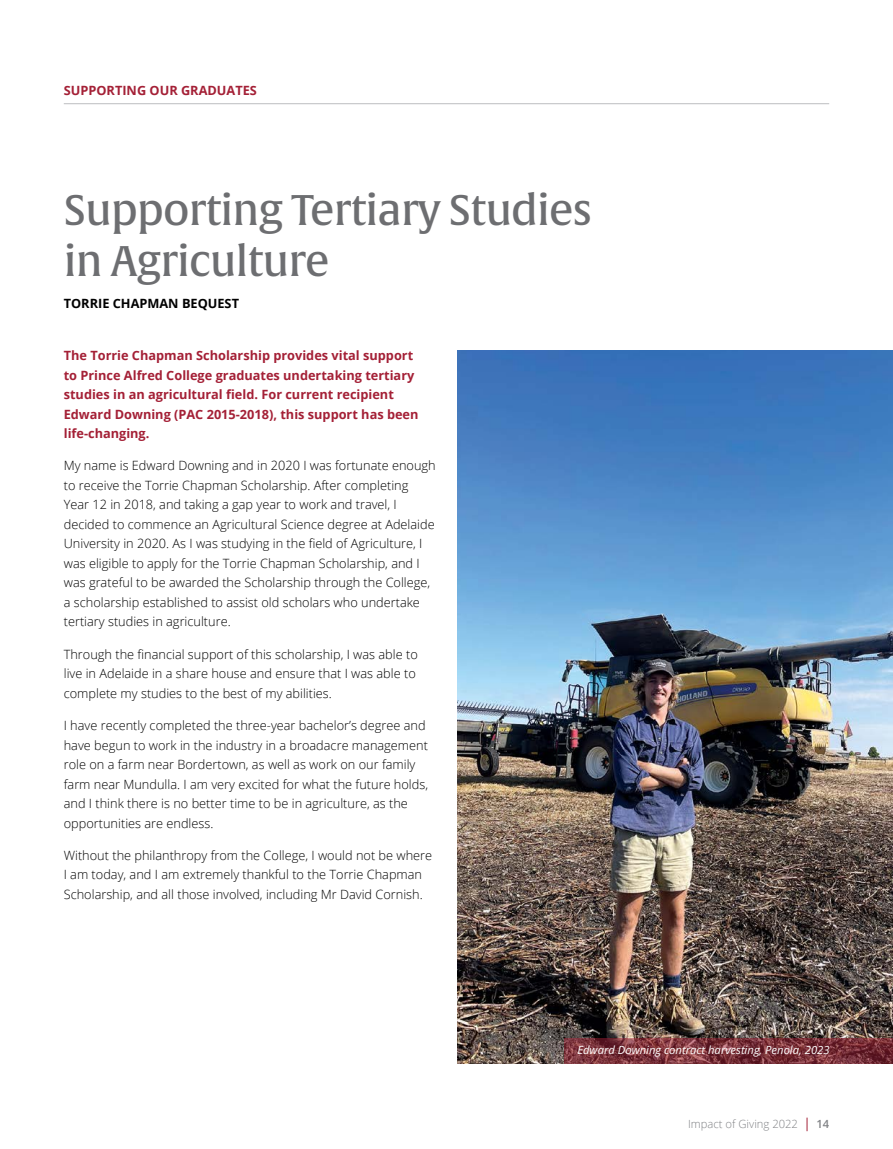
<style>
.page{position:relative;width:893px;height:1149px;background:#fff}
.page>*{position:absolute;margin:0;border:0;box-sizing:border-box;transform-origin:0 0}
.t1{font:42px/51px "Alverata Md";letter-spacing:-.02em;color:#6d6e71}
.t2{font:300 12.75px/19.5px "Open Sans";color:#000}
.t3{font:700 12.75px/19.5px "Open Sans";color:#a42036}
.t4{font:700 12.75px "Open Sans";color:#000}
.t5{font:italic 11.25px "Open Sans";color:#fff}
.t6{font:300 11.25px "Open Sans";color:#808285}
.s1{font-weight:400;font-size:13.5px;color:#a42036}
.s2{font-weight:600}
</style>
<div class="page">
<hr style="left:64px;top:103px;width:765px;height:1px;background:#bcbec0">
<img style="left:457px;top:350px;width:436px;height:713px">
<svg style="left:564px;top:1037px;width:329px;height:26px"></svg>
<p class="t3" style="left:64px;top:80px;width:195px">SUPPORTING OUR GRADUATES</p>
<h1 class="t1" style="left:64px;top:185px;width:530px">Supporting Tertiary Studies in Agriculture</h1>
<p class="t4" style="left:64px;top:294px;width:177px">TORRIE CHAPMAN BEQUEST</p>
<p class="t3" style="left:64px;top:345px;width:356px">The Torrie Chapman Scholarship provides vital support to Prince Alfred College graduates undertaking tertiary studies in an agricultural field. For current recipient Edward Downing (PAC 2015-2018), this support has been life-changing.</p>
<p class="t2" style="left:64px;top:455px;width:373px">My name is Edward Downing and in 2020 I was fortunate enough to receive the Torrie Chapman Scholarship. After completing Year 12 in 2018, and taking a gap year to work and travel, I decided to commence an Agricultural Science degree at Adelaide University in 2020. As I was studying in the field of Agriculture, I was eligible to apply for the Torrie Chapman Scholarship, and I was grateful to be awarded the Scholarship through the College, a scholarship established to assist old scholars who undertake tertiary studies in agriculture.</p>
<p class="t2" style="left:64px;top:643px;width:355px">Through the financial support of this scholarship, I was able to live in Adelaide in a share house and ensure that I was able to complete my studies to the best of my abilities.</p>
<p class="t2" style="left:64px;top:715px;width:366px">I have recently completed the three-year bachelor’s degree and have begun to work in the industry in a broadacre management role on a farm near Bordertown, as well as work on our family farm near Mundulla. I am very excited for what the future holds, and I think there is no better time to be in agriculture, as the opportunities are endless.</p>
<p class="t2" style="left:64px;top:844px;width:370px">Without the philanthropy from the College, I would not be where<br>I am today, and I am extremely thankful to the Torrie Chapman<br>Scholarship, and all those involved, including Mr David Cornish.</p>
<p class="t5" style="left:577px;top:1041px;width:254px">Edward Downing contract harvesting, Penola, 2023</p>
<p class="t6" style="left:688px;top:1115px;width:143px">Impact of Giving 2022 <span class="s1">|</span> <span class="s2">14</span></p>
</div>
